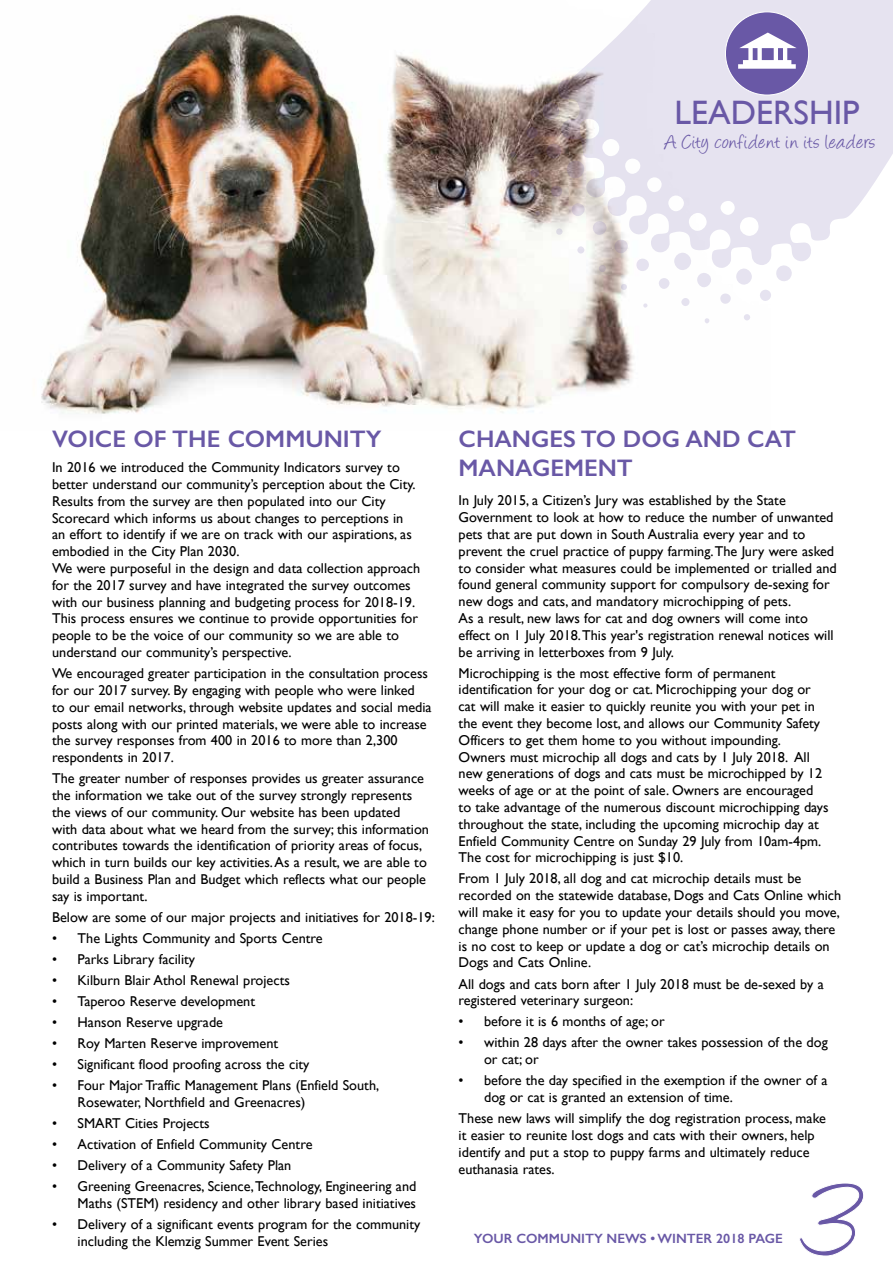
<style>
.page{position:relative;width:893px;height:1263px;background:#fff}
.page>*{position:absolute;margin:0;border:0;box-sizing:border-box;transform-origin:0 0}
.t1{font:120px "Angelina";color:#6958a6}
.t2{font:33.9px "Gill Sans";color:#6958a6}
.t3{font:600 24px/28.8px "Gill Sans";color:#6958a6}
.t4{font:22.5px "Angelina";letter-spacing:.03em;color:#6958a6}
.t5{font:14.25px/16.8px "Gill Sans";color:#000}
.t6{font:600 13.5px "Gill Sans";color:#6958a6}
</style>
<div class="page">
<img style="left:41px;top:14px;width:605px;height:400px">
<svg style="left:705px;top:318px;width:5px;height:5px"></svg>
<svg style="left:557px;top:0;width:336px;height:268px;fill:#e6e3f0"></svg>
<svg style="left:542px;top:102px;width:18px;height:18px"></svg>
<svg style="left:736px;top:268px;width:16px;height:17px"></svg>
<svg style="left:776px;top:265px;width:16px;height:16px"></svg>
<svg style="left:546px;top:143px;width:39px;height:36px"></svg>
<svg style="left:674px;top:252px;width:37px;height:35px"></svg>
<svg style="left:592px;top:221px;width:15px;height:14px"></svg>
<svg style="left:614px;top:239px;width:14px;height:15px"></svg>
<svg style="left:571px;top:203px;width:14px;height:13px"></svg>
<div style="left:636px;top:258px;width:13px;height:13px;background:#e5e2ef;border-radius:6px"></div>
<svg style="left:526px;top:127px;width:12px;height:12px"></svg>
<svg style="left:551px;top:185px;width:12px;height:12px"></svg>
<svg style="left:760px;top:290px;width:11px;height:11px"></svg>
<svg style="left:658px;top:278px;width:12px;height:11px"></svg>
<svg style="left:720px;top:293px;width:11px;height:11px"></svg>
<svg style="left:530px;top:168px;width:9px;height:10px"></svg>
<div style="left:681px;top:298px;width:9px;height:8px;background:#e5e2ef;border-radius:50%"></div>
<svg style="left:577px;top:246px;width:7px;height:8px"></svg>
<div style="left:599px;top:265px;width:7px;height:7px;background:#bbaeb5;border-radius:3px"></div>
<div style="left:556px;top:228px;width:7px;height:7px;background:#dcdae2;border-radius:50%"></div>
<div style="left:743px;top:314px;width:7px;height:7px;background:#e5e2ef;border-radius:3px"></div>
<svg style="left:621px;top:284px;width:6px;height:6px"></svg>
<svg style="left:510px;top:151px;width:6px;height:7px"></svg>
<svg style="left:535px;top:210px;width:5px;height:6px"></svg>
<svg style="left:643px;top:303px;width:5px;height:5px"></svg>
<div style="left:725px;top:12px;width:84px;height:83px;background:#6958a6;border-radius:50%"></div>
<svg style="left:738px;top:33px;width:59px;height:36px"></svg>
<h2 class="t2" style="left:675px;top:93px;width:186px">LEADERSHIP</h2>
<h3 class="t4" style="left:665px;top:132px;width:212px">A City confident in its leaders</h3>
<h3 class="t3" style="left:52px;top:424px;width:331px">VOICE OF THE COMMUNITY</h3>
<p class="t5" style="left:52px;top:459px;width:370px">In 2016 we introduced the Community Indicators survey to better understand our community’s perception about the City.<br>Results from the survey are then populated into our City Scorecard which informs us about changes to perceptions in<br>an effort to identify if we are on track with our aspirations, as embodied in the City Plan 2030.<br>We were purposeful in the design and data collection approach for the 2017 survey and have integrated the survey outcomes with our business planning and budgeting process for 2018-19.<br>This process ensures we continue to provide opportunities for people to be the voice of our community so we are able to understand our community’s perspective.</p>
<p class="t5" style="left:52px;top:665px;width:381px">We encouraged greater participation in the consultation process for our 2017 survey. By engaging with people who were linked<br>to our email networks, through website updates and social media posts along with our printed materials, we were able to increase the survey responses from 400 in 2016 to more than 2,300 respondents in 2017.</p>
<p class="t5" style="left:52px;top:770px;width:378px">The greater number of responses provides us greater assurance the information we take out of the survey strongly represents the views of our community. Our website has been updated<br>with data about what we heard from the survey; this information contributes towards the identification of priority areas of focus, which in turn builds our key activities. As a result, we are able to build a Business Plan and Budget which reflects what our people say is important.</p>
<p class="t5" style="left:52px;top:908px;width:384px">Below are some of our major projects and initiatives for 2018-19:</p>
<p class="t5" style="left:52px;top:929px;width:272px">• The Lights Community and Sports Centre</p>
<p class="t5" style="left:52px;top:950px;width:145px">• Parks Library facility</p>
<p class="t5" style="left:52px;top:972px;width:239px">• Kilburn Blair Athol Renewal projects</p>
<p class="t5" style="left:52px;top:993px;width:204px">• Taperoo Reserve development</p>
<p class="t5" style="left:52px;top:1014px;width:173px">• Hanson Reserve upgrade</p>
<p class="t5" style="left:52px;top:1035px;width:228px">• Roy Marten Reserve improvement</p>
<p class="t5" style="left:52px;top:1056px;width:259px">• Significant flood proofing across the city</p>
<p class="t5" style="left:78px;top:1077px;width:303px;text-indent:-26px">• Four Major Traffic Management Plans (Enfield South,<br>Rosewater, Northfield and Greenacres)</p>
<p class="t5" style="left:52px;top:1115px;width:159px">• SMART Cities Projects</p>
<p class="t5" style="left:52px;top:1136px;width:262px">• Activation of Enfield Community Centre</p>
<p class="t5" style="left:52px;top:1157px;width:241px">• Delivery of a Community Safety Plan</p>
<p class="t5" style="left:52px;top:1178px;width:366px;text-align:right">• Greening Greenacres, Science, Technology, Engineering and<br>Maths (STEM) residency and other library based initiatives</p>
<p class="t5" style="left:78px;top:1216px;width:344px;text-indent:-26px">• Delivery of a significant events program for the community including the Klemzig Summer Event Series</p>
<h3 class="t3" style="left:459px;top:424px;width:339px">CHANGES TO DOG AND CAT<br>MANAGEMENT</h3>
<p class="t5" style="left:459px;top:492px;width:380px">In July 2015, a Citizen’s Jury was established by the State Government to look at how to reduce the number of unwanted pets that are put down in South Australia every year and to prevent the cruel practice of puppy farming. The Jury were asked to consider what measures could be implemented or trialled and found general community support for compulsory de-sexing for new dogs and cats, and mandatory microchipping of pets.<br>As a result, new laws for cat and dog owners will come into effect on 1 July 2018. This year's registration renewal notices will be arriving in letterboxes from 9 July.</p>
<p class="t5" style="left:459px;top:664px;width:371px">Microchipping is the most effective form of permanent identification for your dog or cat. Microchipping your dog or cat will make it easier to quickly reunite you with your pet in the event they become lost, and allows our Community Safety Officers to get them home to you without impounding.<br>Owners must microchip all dogs and cats by 1 July 2018. All new generations of dogs and cats must be microchipped by 12 weeks of age or at the point of sale. Owners are encouraged to take advantage of the numerous discount microchipping days throughout the state, including the upcoming microchip day at Enfield Community Centre on Sunday 29 July from 10am-4pm.<br>The cost for microchipping is just $10.</p>
<p class="t5" style="left:459px;top:870px;width:384px">From 1 July 2018, all dog and cat microchip details must be recorded on the statewide database, Dogs and Cats Online which will make it easy for you to update your details should you move, change phone number or if your pet is lost or passes away, there is no cost to keep or update a dog or cat’s microchip details on Dogs and Cats Online.</p>
<p class="t5" style="left:459px;top:975px;width:367px">All dogs and cats born after 1 July 2018 must be de-sexed by a registered veterinary surgeon:</p>
<p class="t5" style="left:459px;top:1013px;width:208px">• before it is 6 months of age; or</p>
<p class="t5" style="left:484px;top:1034px;width:345px;text-indent:-26px">• within 28 days after the owner takes possession of the dog or cat; or</p>
<p class="t5" style="left:484px;top:1072px;width:345px;text-indent:-26px">• before the day specified in the exemption if the owner of a dog or cat is granted an extension of time.</p>
<p class="t5" style="left:459px;top:1110px;width:369px">These new laws will simplify the dog registration process, make it easier to reunite lost dogs and cats with their owners, help identify and put a stop to puppy farms and ultimately reduce euthanasia rates.</p>
<p class="t6" style="left:474px;top:1230px;width:310px">YOUR COMMUNITY NEWS • WINTER 2018 PAGE</p>
<h1 class="t1" style="left:808px;top:1166px;width:55px">3</h1>
</div>
